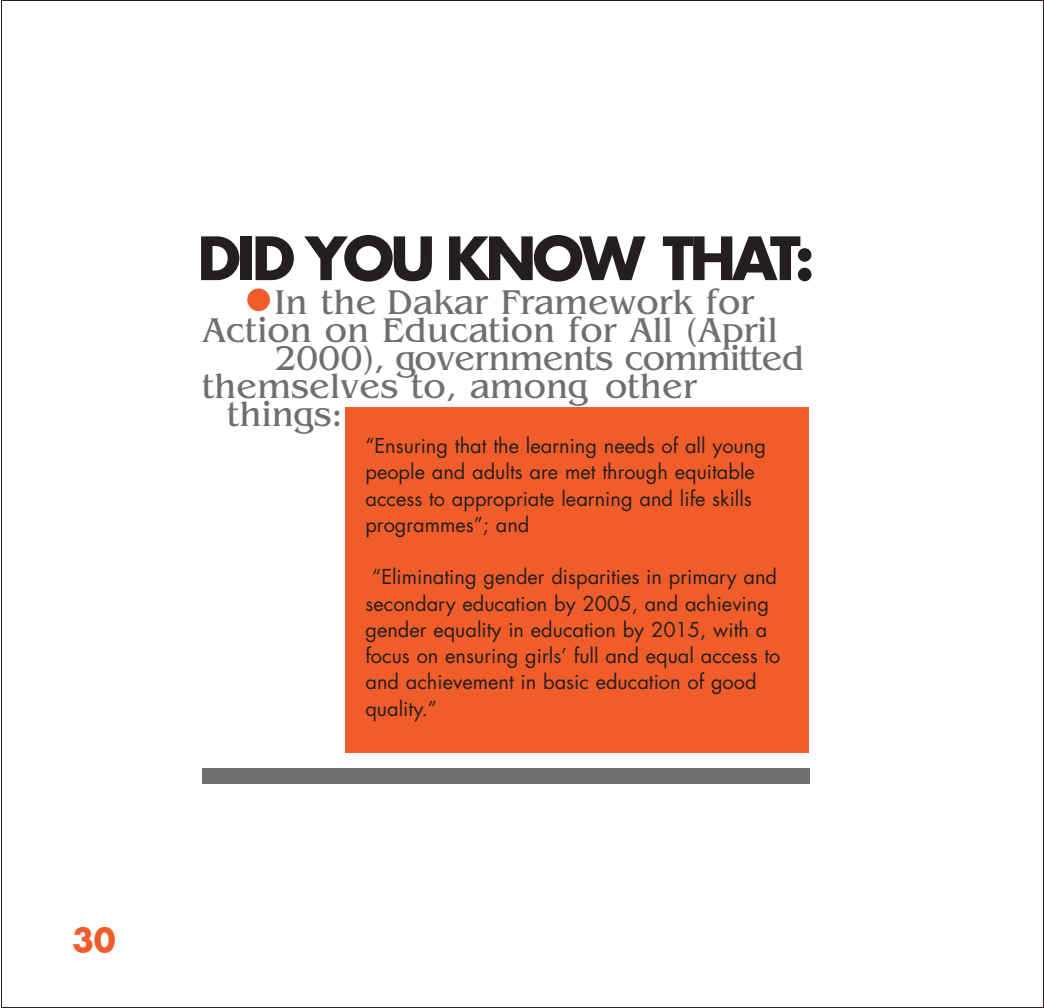
<style>
.page{position:relative;width:1044px;height:1008px;background:#fff}
.page>*{position:absolute;margin:0;border:0;box-sizing:border-box;transform-origin:0 0}
.t1{font:72px "Helvetica";color:#f15d2a}
.t2{font:700 58px "Futura";letter-spacing:-.07em;color:#231f20}
.t3{font:36px "Benguiat";color:#6d6f71}
.t4{font:36px "Benguiat";letter-spacing:-.025em;color:#6d6f71}
.t5{font:700 32px "Futura";color:#f15d2a}
.t6{font:20px/26.2px "Futura";color:#231f20}
</style>
<div class="page">
<div style="left:346px;top:407px;width:463px;height:346px;background:#f15d2a"></div>
<div style="left:202px;top:768px;width:608px;height:16px;background:#6d6f71"></div>
<h3 class="t5" style="left:72px;top:926px;width:45px">30</h3>
<h2 class="t2" style="left:197px;top:232px;width:619px">DID YOU KNOW THAT:</h2>
<h1 class="t1" style="left:246px;top:274px;width:27px">•</h1>
<h3 class="t3" style="left:274px;top:289px;width:482px">In the Dakar Framework for</h3>
<h3 class="t3" style="left:202px;top:317px;width:577px">Action on Education for All (April</h3>
<h3 class="t4" style="left:274px;top:345px;width:532px">2000), governments committed</h3>
<h3 class="t3" style="left:202px;top:373px;width:496px">themselves to, among other</h3>
<h3 class="t3" style="left:227px;top:401px;width:117px">things:</h3>
<p class="t6" style="left:365px;top:434px;width:402px">“Ensuring that the learning needs of all young people and adults are met through equitable access to appropriate learning and life skills programmes”; and</p>
<p class="t6" style="left:365px;top:566px;width:417px;text-indent:7px">“Eliminating gender disparities in primary and secondary education by 2005, and achieving gender equality in education by 2015, with a focus on ensuring girls’ full and equal access to and achievement in basic education of good quality.”</p>
</div>
